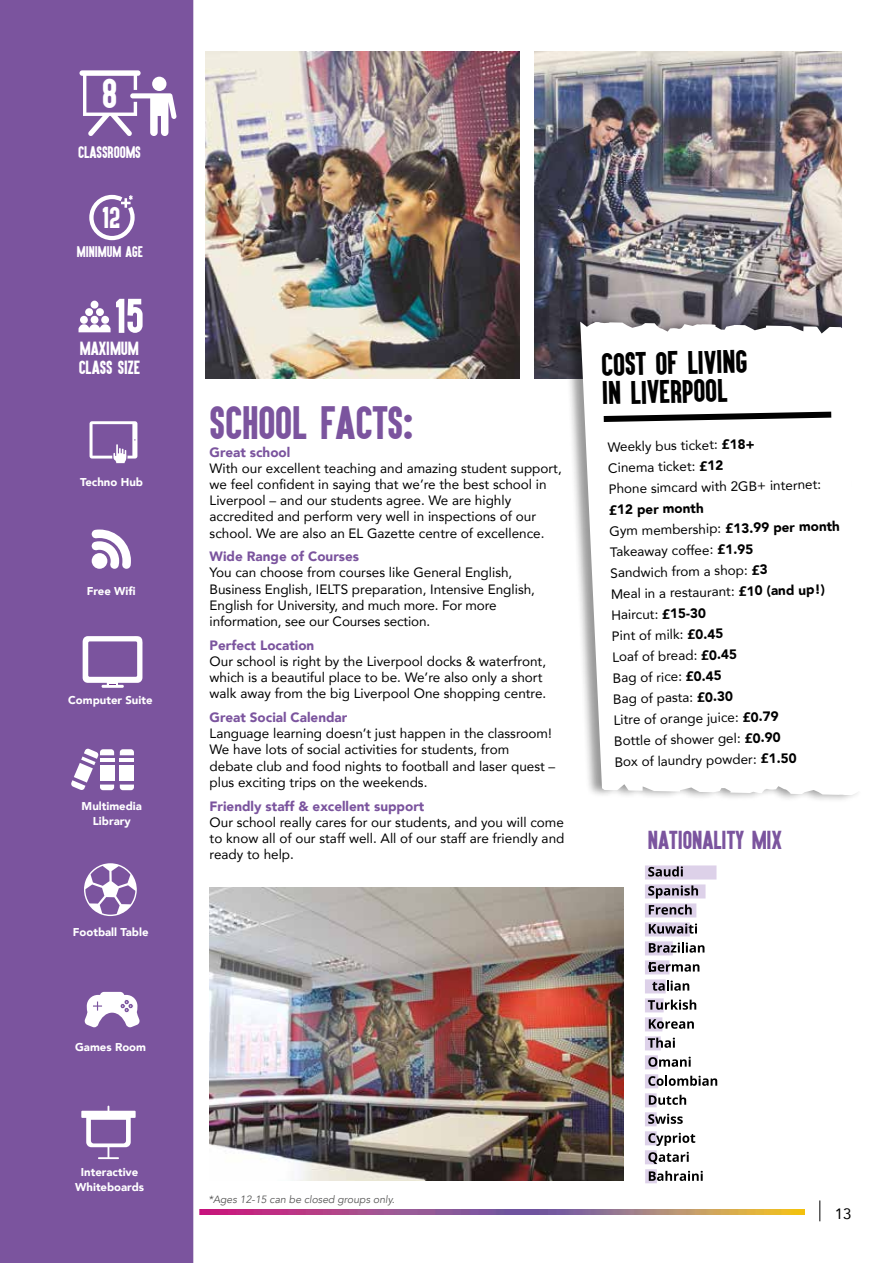
<style>
.page{position:relative;width:893px;height:1263px;background:#fff}
.page>*{position:absolute;margin:0;border:0;box-sizing:border-box;transform-origin:0 0}
.t1{font:38.7px "Aku&Kamu";color:#7b549e}
.t2{font:34.65px "Aku&Kamu";color:#fff}
.t3{font:27px/28.7px "Aku&Kamu";color:#000}
.t4{font:24.9px "Aku&Kamu";color:#fff}
.t5{font:21.45px "Aku&Kamu";color:#7b549e}
.t6{font:15.75px/18.9px "Aku&Kamu";color:#fff}
.t7{font:15px "Avenir";color:#000}
.t8{font:13.8px "Aku&Kamu";color:#fff}
.t9{font:13.5px/16.2px "Avenir";color:#000}
.t10{font:900 13.5px "Avenir";color:#7b549e}
.t11{font:12.75px "Aku&Kamu";color:#fff}
.t12{font:900 11.4px/14.2px "Avenir";color:#fff;text-align:center}
.t13{font:italic 10.5px "Avenir";color:#575756}
.s1{font-weight:900}
</style>
<div class="page">
<img style="left:199px;top:1210px;width:605px;height:5px">
<svg style="left:820px;top:1200px;width:1px;height:21px"></svg>
<img style="left:205px;top:51px;width:315px;height:327px">
<img style="left:534px;top:51px;width:308px;height:327px">
<div style="left:0;top:0;width:194px;height:1263px;background:#7b549e"></div>
<svg style="left:79px;top:70px;width:98px;height:66px"></svg>
<svg style="left:79px;top:299px;width:64px;height:34px"></svg>
<svg style="left:120px;top:749px;width:14px;height:6px"></svg>
<hr style="left:120px;top:759px;width:14px;height:3px;background:#fff">
<svg style="left:120px;top:784px;width:14px;height:6px"></svg>
<div style="left:120px;top:766px;width:14px;height:15px;background:#fff"></div>
<svg style="left:71px;top:748px;width:43px;height:42px"></svg>
<svg style="left:81px;top:1106px;width:55px;height:53px"></svg>
<svg style="left:92px;top:529px;width:39px;height:40px"></svg>
<div style="left:94px;top:556px;width:11px;height:10px;background:#fff;border-radius:50%"></div>
<svg style="left:83px;top:636px;width:60px;height:52px"></svg>
<svg style="left:90px;top:421px;width:47px;height:42px"></svg>
<svg style="left:85px;top:992px;width:55px;height:35px"></svg>
<img style="left:210px;top:887px;width:414px;height:294px">
<div style="left:564px;top:314px;width:300px;height:489px;background:#000;opacity:.4"></div>
<svg style="left:580px;top:322px;width:284px;height:473px"></svg>
<svg style="left:598px;top:408px;width:239px;height:17px"></svg>
<svg style="left:84px;top:863px;width:53px;height:53px"></svg>
<svg style="left:645px;top:865px;width:72px;height:318px"></svg>
<svg style="left:87px;top:193px;width:50px;height:49px"></svg>
<h2 class="t2" style="left:102px;top:71px;width:17px">8</h2>
<p class="t8" style="left:78px;top:143px;width:64px">CLASSROOMS</p>
<h3 class="t4" style="left:102px;top:201px;width:19px">12</h3>
<p class="t11" style="left:77px;top:244px;width:67px">MINIMUM AGE</p>
<p class="t6" style="left:79px;top:339px;width:63px">MAXIMUM<br>CLASS SIZE</p>
<p class="t12" style="left:80px;top:475px;width:64px">Techno Hub</p>
<p class="t12" style="left:87px;top:583px;width:50px">Free Wifi</p>
<p class="t12" style="left:68px;top:693px;width:86px">Computer Suite</p>
<p class="t12" style="left:82px;top:799px;width:62px">Multimedia<br>Library</p>
<p class="t12" style="left:73px;top:925px;width:77px">Football Table</p>
<p class="t12" style="left:75px;top:1040px;width:72px">Games Room</p>
<p class="t12" style="left:75px;top:1165px;width:70px">Interactive<br>Whiteboards</p>
<h1 class="t1" style="left:210px;top:397px;width:205px">SCHOOL FACTS:</h1>
<p class="t10" style="left:210px;top:440px;width:82px">Great school</p>
<p class="t9" style="left:210px;top:459px;width:354px">With our excellent teaching and amazing student support, we feel confident in saying that we’re the best school in Liverpool – and our students agree. We are highly accredited and perform very well in inspections of our school. We are also an EL Gazette centre of excellence.</p>
<p class="t10" style="left:210px;top:545px;width:151px">Wide Range of Courses</p>
<p class="t9" style="left:210px;top:564px;width:327px">You can choose from courses like General English, Business English, IELTS preparation, Intensive English, English for University, and much more. For more information, see our Courses section.</p>
<p class="t10" style="left:210px;top:633px;width:106px">Perfect Location</p>
<p class="t9" style="left:210px;top:653px;width:338px">Our school is right by the Liverpool docks &amp; waterfront, which is a beautiful place to be. We’re also only a short walk away from the big Liverpool One shopping centre.</p>
<p class="t10" style="left:210px;top:706px;width:139px">Great Social Calendar</p>
<p class="t9" style="left:210px;top:725px;width:347px">Language learning doesn’t just happen in the classroom!<br>We have lots of social activities for students, from debate club and food nights to football and laser quest – plus exciting trips on the weekends.</p>
<p class="t10" style="left:210px;top:794px;width:216px">Friendly staff &amp; excellent support</p>
<p class="t9" style="left:210px;top:814px;width:356px;text-align:justify">Our school really cares for our students, and you will come to know all of our staff well. All of our staff are friendly and ready to help.</p>
<h3 class="t3" style="left:601px;top:349px;width:148px;rotate:-1deg">COST OF LIVING<br>IN LIVERPOOL</h3>
<p class="t9" style="left:607px;top:436px;width:214px;line-height:20.9px;rotate:-1deg">Weekly bus ticket: <span class="s1">£18+<br></span>Cinema ticket: <span class="s1">£12<br></span>Phone simcard with 2GB+ internet:</p>
<p class="t9" style="left:609px;top:499px;width:232px;line-height:21px;rotate:-1deg"><span class="s1">£12 per month<br></span>Gym membership: <span class="s1">£13.99 per month<br></span>Takeaway coffee: <span class="s1">£1.95<br></span>Sandwich from a shop: <span class="s1">£3<br></span>Meal in a restaurant: <span class="s1">£10 (and up!)<br></span>Haircut: <span class="s1">£15-30<br></span>Pint of milk: <span class="s1">£0.45<br></span>Loaf of bread: <span class="s1">£0.45<br></span>Bag of rice: <span class="s1">£0.45<br></span>Bag of pasta: <span class="s1">£0.30<br></span>Litre of orange juice: <span class="s1">£0.79<br></span>Bottle of shower gel: <span class="s1">£0.90<br></span>Box of laundry powder: <span class="s1">£1.50</span></p>
<h3 class="t5" style="left:648px;top:826px;width:135px">NATIONALITY MIX</h3>
<p class="t13" style="left:208px;top:1193px;width:188px">*Ages 12-15 can be closed groups only.</p>
<p class="t7" style="left:835px;top:1201px;width:18px">13</p>
</div>
